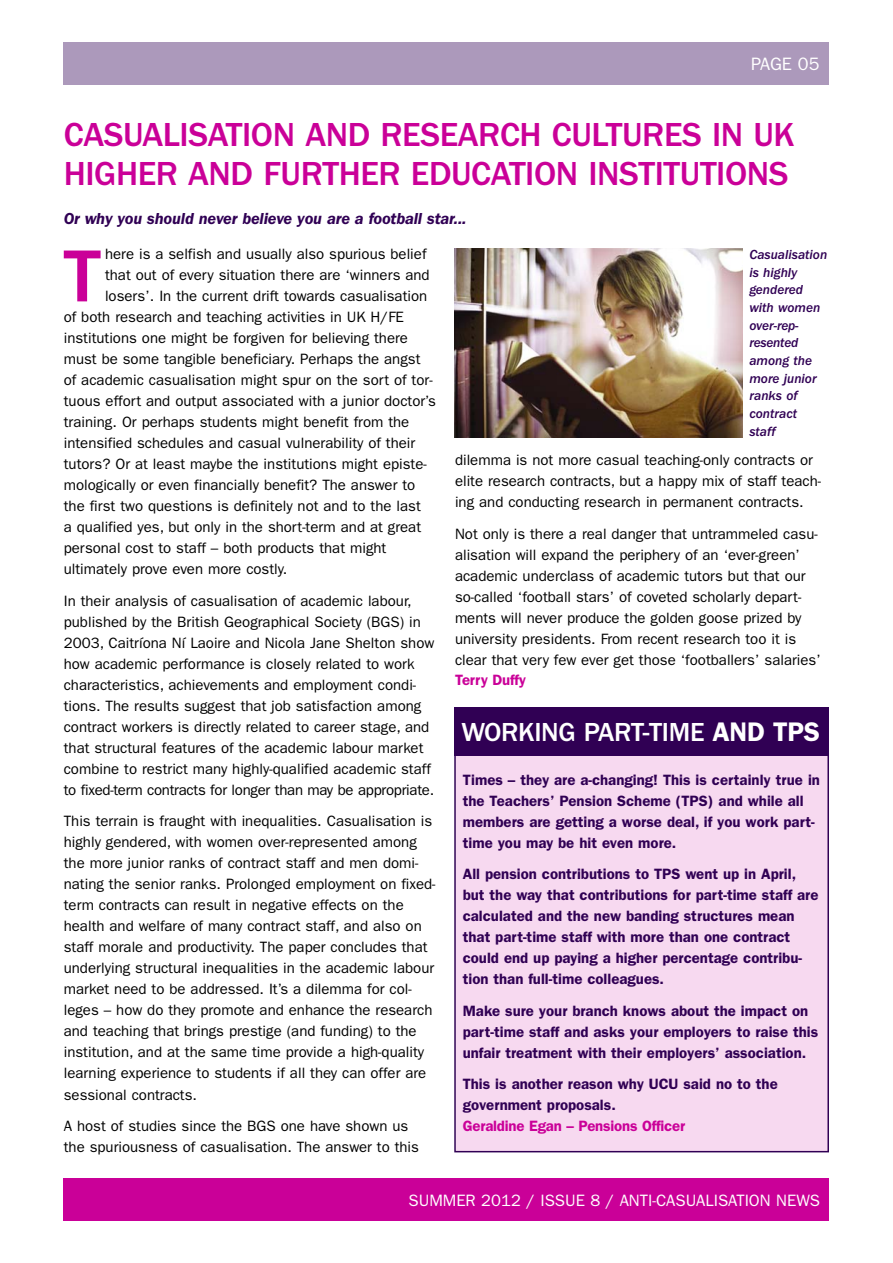
<style>
.page{position:relative;width:893px;height:1263px;background:#fff}
.page>*{position:absolute;margin:0;border:0;box-sizing:border-box;transform-origin:0 0}
.t1{font:500 76.2px "Franklin Gothic";color:#ca0098}
.t2{font:500 34.5px/39px "Franklin Gothic";letter-spacing:-.01em;color:#ca0098}
.t3{font:500 27px "Franklin Gothic";letter-spacing:-.01em;color:#fff}
.t4{font:18px "Franklin Gothic";letter-spacing:-.01em;color:#fff}
.t5{font:italic 600 16.5px "Franklin Gothic";letter-spacing:-.01em;color:#300054}
.t6{font:16.5px "Franklin Gothic";color:#fff}
.t7{font:15px/21px "Franklin Gothic";color:#000}
.t8{font:600 15px/21px "Franklin Gothic";color:#300054}
.t9{font:600 15px "Franklin Gothic";letter-spacing:-.01em;color:#ca0098}
.t10{font:italic 500 13.5px/17.7px "Franklin Gothic";color:#300054}
.s1{font-weight:600}
</style>
<div class="page">
<div style="left:64px;top:43px;width:765px;height:42px;background:#ac99bb"></div>
<div style="left:64px;top:1178px;width:765px;height:42px;background:#ca0098"></div>
<img style="left:454px;top:248px;width:288px;height:189px">
<div style="left:456px;top:754px;width:371px;height:397px;background:#f7d9f0"></div>
<div style="left:454px;top:753px;width:375px;height:399px;border:2px solid #300054"></div>
<div style="left:454px;top:707px;width:375px;height:49px;background:#300054"></div>
<p class="t4" style="left:751px;top:57px;width:70px">PAGE 05</p>
<h2 class="t2" style="left:64px;top:117px;width:732px">CASUALISATION AND RESEARCH CULTURES IN UK<br>HIGHER AND FURTHER EDUCATION INSTITUTIONS</h2>
<p class="t5" style="left:64px;top:213px;width:404px">Or why you should never believe you are a football star...</p>
<p class="t10" style="left:749px;top:247px;width:79px">Casualisation is highly gendered with women over-rep&shy;resented among the more junior ranks of contract<br>staff</p>
<h1 class="t1" style="left:64px;top:249px;width:38px">T</h1>
<p class="t7" style="left:105px;top:245px;width:323px">here is a selfish and usually also spurious belief</p>
<p class="t7" style="left:105px;top:266px;width:326px">that out of every situation there are ‘winners and</p>
<p class="t7" style="left:105px;top:287px;width:324px">losers’. In the current drift towards casualisation</p>
<p class="t7" style="left:64px;top:308px;width:342px">of both research and teaching activities in UK H/FE</p>
<p class="t7" style="left:64px;top:329px;width:346px">institutions one might be forgiven for believing there</p>
<p class="t7" style="left:64px;top:350px;width:358px">must be some tangible beneficiary. Perhaps the angst</p>
<p class="t7" style="left:64px;top:371px;width:370px">of academic casualisation might spur on the sort of tor-</p>
<p class="t7" style="left:64px;top:392px;width:373px">tuous effort and output associated with a junior doctor’s</p>
<p class="t7" style="left:64px;top:413px;width:347px">training. Or perhaps students might benefit from the</p>
<p class="t7" style="left:64px;top:434px;width:353px">intensified schedules and casual vulnerability of their</p>
<p class="t7" style="left:64px;top:455px;width:364px">tutors? Or at least maybe the institutions might episte-</p>
<p class="t7" style="left:64px;top:476px;width:353px">mologically or even financially benefit? The answer to</p>
<p class="t7" style="left:64px;top:497px;width:359px">the first two questions is definitely not and to the last</p>
<p class="t7" style="left:64px;top:518px;width:359px">a qualified yes, but only in the short-term and at great</p>
<p class="t7" style="left:64px;top:539px;width:324px">personal cost to staff – both products that might</p>
<p class="t7" style="left:64px;top:560px;width:225px">ultimately prove even more costly.</p>
<p class="t7" style="left:64px;top:592px;width:372px">In their analysis of casualisation of academic labour, published by the British Geographical Society (BGS) in 2003, Caitríona Ní Laoire and Nicola Jane Shelton show how academic performance is closely related to work characteristics, achievements and employment condi&shy;tions. The results suggest that job satisfaction among contract workers is directly related to career stage, and that structural features of the academic labour market combine to restrict many highly-qualified academic staff to fixed-term contracts for longer than may be appropriate.</p>
<p class="t7" style="left:64px;top:812px;width:373px">This terrain is fraught with inequalities. Casualisation is highly gendered, with women over-represented among the more junior ranks of contract staff and men domi&shy;nating the senior ranks. Prolonged employment on fixed&shy;term contracts can result in negative effects on the health and welfare of many contract staff, and also on staff morale and productivity. The paper concludes that underlying structural inequalities in the academic labour market need to be addressed. It’s a dilemma for col&shy;leges – how do they promote and enhance the research and teaching that brings prestige (and funding) to the institution, and at the same time provide a high-quality learning experience to students if all they can offer are sessional contracts.</p>
<p class="t7" style="left:64px;top:1117px;width:357px">A host of studies since the BGS one have shown us the spuriousness of casualisation. The answer to this</p>
<p class="t7" style="left:455px;top:451px;width:368px">dilemma is not more casual teaching-only contracts or elite research contracts, but a happy mix of staff teach&shy;ing and conducting research in permanent contracts.</p>
<p class="t7" style="left:455px;top:524px;width:367px">Not only is there a real danger that untrammeled casu&shy;alisation will expand the periphery of an ‘ever-green’ academic underclass of academic tutors but that our so-called ‘football stars’ of coveted scholarly depart&shy;ments will never produce the golden goose prized by university presidents. From recent research too it is clear that very few ever get those ‘footballers’ salaries’</p>
<p class="t9" style="left:455px;top:675px;width:73px">Terry Duffy</p>
<h3 class="t3" style="left:462px;top:722px;width:360px">WORKING PART-TIME <span class="s1">AND TPS</span></h3>
<p class="t8" style="left:463px;top:770px;width:359px">Times – they are a-changing! This is certainly true in the Teachers’ Pension Scheme (TPS) and while all members are getting a worse deal, if you work part&shy;time you may be hit even more.</p>
<p class="t8" style="left:463px;top:865px;width:357px">All pension contributions to TPS went up in April, but the way that contributions for part-time staff are calculated and the new banding structures mean that part-time staff with more than one contract could end up paying a higher percentage contribu&shy;tion than full-time colleagues.</p>
<p class="t8" style="left:463px;top:1001px;width:357px">Make sure your branch knows about the impact on part-time staff and asks your employers to raise this unfair treatment with their employers’ association.</p>
<p class="t8" style="left:463px;top:1075px;width:316px">This is another reason why UCU said no to the government proposals.</p>
<p class="t9" style="left:463px;top:1121px;width:224px">Geraldine Egan – Pensions Officer</p>
<p class="t6" style="left:409px;top:1195px;width:413px">SUMMER 2012 / ISSUE 8 / ANTI-CASUALISATION NEWS</p>
</div>
